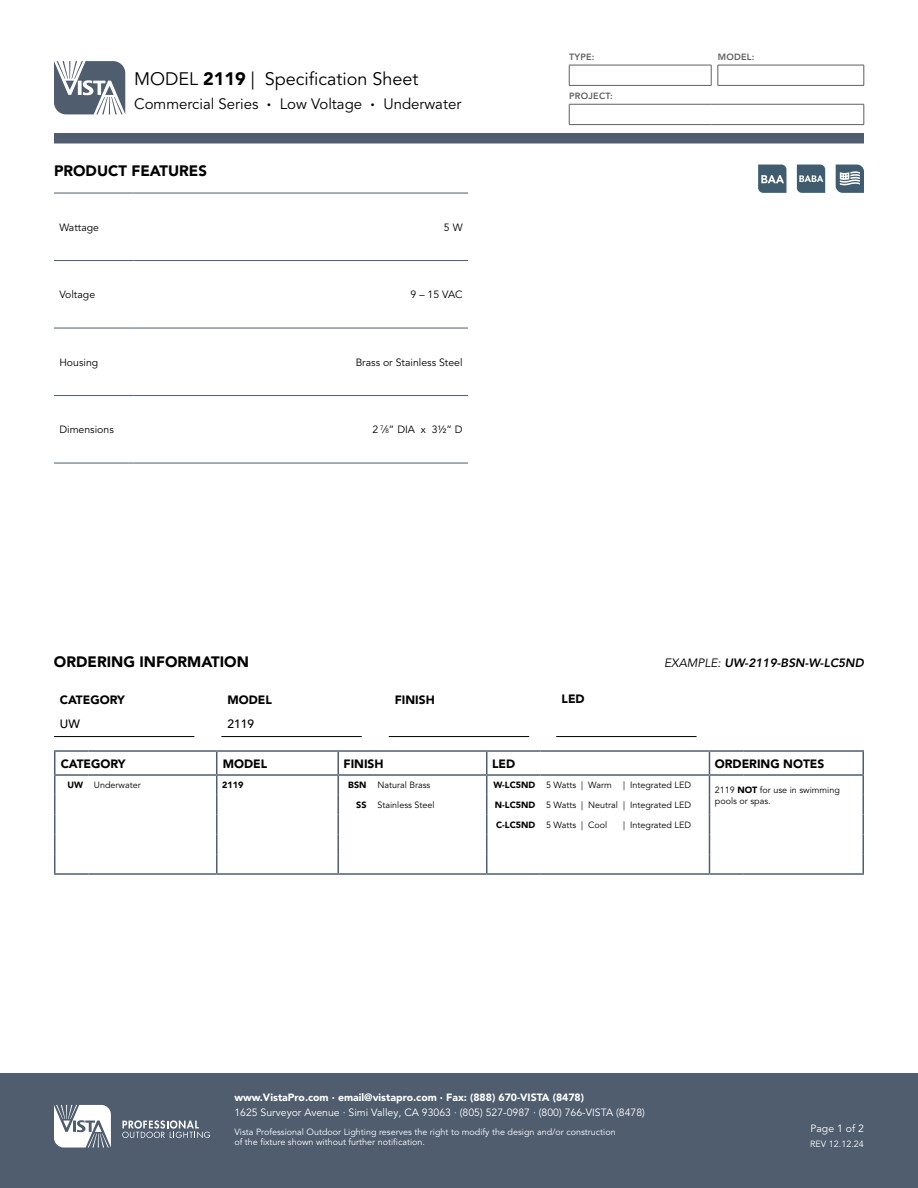
<style>
.page{position:relative;width:918px;height:1188px;background:#fff}
.page>*{position:absolute;margin:0;border:0;box-sizing:border-box;transform-origin:0 0}
.t1{font:18px "Avenir LT Pro";color:#000}
.t2{font:15px "Avenir LT Pro";color:#000}
.t3{font:900 15px "Avenir LT Pro";color:#000}
.t4{font:900 12px "Avenir LT Pro";color:#000}
.t5{font:italic 800 12px "Avenir LT Pro";color:#000}
.t6{font:500 12px "Avenir LT Pro";color:#000}
.t7{font:10.5px "Avenir LT Pro";color:#fff}
.t8{font:10.5px "Avenir LT Pro";color:#000}
.t9{font:900 10.5px "Avenir LT Pro";color:#fff}
.t10{font:9px/10.8px "Avenir LT Pro";color:#000}
.t11{font:9px/10.8px "Avenir LT Pro";color:#fff}
.t12{font:800 9px "Avenir LT Pro";letter-spacing:.025em;color:#5f5f5f}
.t13{font:900 9px "Avenir LT Pro";color:#000}
.s1{font-weight:900}
.s2{font-size:6.3px}
.s3{font-weight:400}
</style>
<div class="page">
<div style="left:0;top:1074px;width:918px;height:114px;background:#4f5d6f"></div>
<svg style="left:54px;top:1105px;width:57px;height:43px"></svg>
<svg style="left:122px;top:1120px;width:88px;height:18px"></svg>
<svg style="left:54px;top:61px;width:71px;height:53px"></svg>
<div style="left:54px;top:133px;width:810px;height:10px;background:#4f5d6f"></div>
<svg style="left:864px;top:104px;width:1px;height:20px"></svg>
<hr style="left:569px;top:65px;width:142px;height:1px;background:#5f6060">
<svg style="left:569px;top:65px;width:1px;height:20px"></svg>
<svg style="left:711px;top:65px;width:1px;height:20px"></svg>
<hr style="left:569px;top:85px;width:142px;height:1px;background:#5f6060">
<hr style="left:718px;top:85px;width:146px;height:1px;background:#5f6060">
<hr style="left:718px;top:65px;width:146px;height:1px;background:#5f5f5f">
<svg style="left:718px;top:65px;width:1px;height:20px"></svg>
<svg style="left:864px;top:65px;width:1px;height:20px"></svg>
<hr style="left:569px;top:104px;width:142px;height:1px;background:#5f5f5f">
<svg style="left:569px;top:104px;width:1px;height:20px"></svg>
<hr style="left:718px;top:104px;width:146px;height:1px;background:#5f5f5f">
<hr style="left:569px;top:124px;width:142px;height:1px;background:#5f5f5f">
<hr style="left:718px;top:124px;width:146px;height:1px;background:#5f5f5f">
<svg style="left:836px;top:165px;width:28px;height:28px"></svg>
<svg style="left:797px;top:165px;width:28px;height:28px"></svg>
<svg style="left:758px;top:165px;width:28px;height:28px"></svg>
<hr style="left:54px;top:193px;width:79px;height:1px;background:#4f5d6f">
<hr style="left:133px;top:193px;width:335px;height:1px;background:#4f5d6f">
<hr style="left:54px;top:260px;width:79px;height:1px;background:#4f5d6f">
<hr style="left:133px;top:260px;width:335px;height:1px;background:#4f5d6f">
<hr style="left:54px;top:328px;width:79px;height:1px;background:#4f5d6f">
<hr style="left:133px;top:328px;width:335px;height:1px;background:#4f5d6f">
<hr style="left:54px;top:395px;width:79px;height:1px;background:#4f5d6f">
<hr style="left:54px;top:463px;width:79px;height:1px;background:#4f5d6f">
<hr style="left:133px;top:395px;width:335px;height:1px;background:#4f5d6f">
<hr style="left:133px;top:463px;width:335px;height:1px;background:#4f5d6f">
<hr style="left:54px;top:736px;width:140px;height:1px;background:#000">
<hr style="left:221px;top:736px;width:141px;height:1px;background:#000">
<hr style="left:389px;top:736px;width:140px;height:1px;background:#000">
<hr style="left:556px;top:736px;width:141px;height:1px;background:#000">
<hr style="left:54px;top:750px;width:34px;height:2px;background:#4f5d6f">
<hr style="left:88px;top:750px;width:129px;height:2px;background:#4f5d6f">
<hr style="left:217px;top:750px;width:121px;height:2px;background:#4f5d6f">
<hr style="left:337px;top:752px;width:2px;height:22px;background:#4f5d6f">
<hr style="left:338px;top:750px;width:34px;height:2px;background:#4f5d6f">
<hr style="left:372px;top:750px;width:115px;height:2px;background:#4f5d6f">
<hr style="left:487px;top:750px;width:54px;height:2px;background:#4f5d6f">
<hr style="left:541px;top:750px;width:168px;height:2px;background:#4f5d6f">
<hr style="left:709px;top:750px;width:34px;height:2px;background:#4f5d6f">
<hr style="left:743px;top:750px;width:121px;height:2px;background:#4f5d6f">
<hr style="left:862px;top:752px;width:2px;height:22px;background:#4f5d6f">
<hr style="left:54px;top:774px;width:34px;height:2px;background:#4f5d6f">
<hr style="left:88px;top:774px;width:129px;height:2px;background:#4f5d6f">
<hr style="left:217px;top:774px;width:121px;height:2px;background:#4f5d6f">
<svg style="left:337px;top:776px;width:2px;height:19px"></svg>
<hr style="left:338px;top:774px;width:34px;height:2px;background:#4f5d6f">
<hr style="left:372px;top:774px;width:115px;height:2px;background:#4f5d6f">
<hr style="left:487px;top:774px;width:54px;height:2px;background:#4f5d6f">
<hr style="left:541px;top:774px;width:168px;height:2px;background:#4f5d6f">
<hr style="left:709px;top:774px;width:34px;height:2px;background:#4f5d6f">
<hr style="left:743px;top:774px;width:121px;height:2px;background:#4f5d6f">
<svg style="left:862px;top:776px;width:2px;height:19px"></svg>
<hr style="left:862px;top:795px;width:2px;height:20px;background:#4f5d6f">
<hr style="left:337px;top:795px;width:2px;height:20px;background:#4f5d6f">
<svg style="left:337px;top:815px;width:2px;height:19px"></svg>
<svg style="left:862px;top:815px;width:2px;height:19px"></svg>
<hr style="left:337px;top:834px;width:2px;height:20px;background:#4f5d6f">
<hr style="left:862px;top:834px;width:2px;height:20px;background:#4f5d6f">
<svg style="left:54px;top:752px;width:1px;height:121px"></svg>
<hr style="left:54px;top:873px;width:34px;height:2px;background:#4f5d6f">
<hr style="left:88px;top:873px;width:129px;height:2px;background:#4f5d6f">
<svg style="left:216px;top:752px;width:1px;height:121px"></svg>
<hr style="left:217px;top:873px;width:121px;height:2px;background:#4f5d6f">
<svg style="left:337px;top:854px;width:2px;height:19px"></svg>
<hr style="left:338px;top:873px;width:34px;height:2px;background:#4f5d6f">
<hr style="left:372px;top:873px;width:115px;height:2px;background:#4f5d6f">
<svg style="left:486px;top:752px;width:1px;height:121px"></svg>
<hr style="left:487px;top:873px;width:54px;height:2px;background:#4f5d6f">
<hr style="left:541px;top:873px;width:168px;height:2px;background:#4f5d6f">
<svg style="left:709px;top:752px;width:1px;height:121px"></svg>
<hr style="left:709px;top:873px;width:34px;height:2px;background:#4f5d6f">
<svg style="left:862px;top:854px;width:2px;height:19px"></svg>
<hr style="left:743px;top:873px;width:121px;height:2px;background:#4f5d6f">
<h1 class="t1" style="left:134px;top:68px;width:286px">MODEL <span class="s1">2119</span> | Specification Sheet</h1>
<h2 class="t2" style="left:134px;top:95px;width:329px">Commercial Series <span class="s1">·</span> Low Voltage <span class="s1">·</span> Underwater</h2>
<h2 class="t3" style="left:54px;top:162px;width:155px">PRODUCT FEATURES</h2>
<p class="t8" style="left:59px;top:221px;width:41px">Wattage</p>
<p class="t8" style="left:444px;top:221px;width:20px">5 W</p>
<p class="t8" style="left:59px;top:288px;width:37px">Voltage</p>
<p class="t8" style="left:411px;top:288px;width:53px">9 – 15 VAC</p>
<p class="t8" style="left:59px;top:356px;width:40px">Housing</p>
<p class="t8" style="left:356px;top:356px;width:108px">Brass or Stainless Steel</p>
<p class="t8" style="left:59px;top:423px;width:56px">Dimensions</p>
<p class="t8" style="left:372px;top:423px;width:92px">2 <sup>7</sup>∕<span class="s2">8</span>” DIA x 3½” D</p>
<p class="t12" style="left:569px;top:52px;width:27px">TYPE:</p>
<p class="t12" style="left:718px;top:52px;width:38px">MODEL:</p>
<p class="t12" style="left:569px;top:91px;width:45px">PROJECT:</p>
<h2 class="t3" style="left:54px;top:653px;width:196px">ORDERING INFORMATION</h2>
<h3 class="t5" style="left:664px;top:656px;width:201px"><span class="s3">EXAMPLE:</span> UW-2119-BSN-W-LC5ND</h3>
<h3 class="t4" style="left:60px;top:693px;width:66px">CATEGORY</h3>
<h3 class="t4" style="left:227px;top:693px;width:46px">MODEL</h3>
<h3 class="t4" style="left:395px;top:693px;width:41px">FINISH</h3>
<h3 class="t4" style="left:562px;top:692px;width:25px">LED</h3>
<h3 class="t6" style="left:60px;top:716px;width:21px">UW</h3>
<h3 class="t6" style="left:227px;top:716px;width:28px">2119</h3>
<h3 class="t4" style="left:61px;top:756px;width:66px">CATEGORY</h3>
<h3 class="t4" style="left:223px;top:756px;width:46px">MODEL</h3>
<h3 class="t4" style="left:344px;top:756px;width:41px">FINISH</h3>
<h3 class="t4" style="left:492px;top:756px;width:25px">LED</h3>
<h3 class="t4" style="left:715px;top:756px;width:111px">ORDERING NOTES</h3>
<p class="t10" style="left:67px;top:780px;width:75px"><span class="s1">UW</span> Underwater</p>
<p class="t13" style="left:222px;top:780px;width:23px">2119</p>
<p class="t10" style="left:348px;top:780px;width:84px"><span class="s1">BSN</span> Natural Brass</p>
<p class="t10" style="left:493px;top:780px;width:199px"><span class="s1">W-LC5ND</span> 5 Watts | Warm | Integrated LED</p>
<p class="t10" style="left:715px;top:784px;width:127px">2119 <span class="s1">NOT</span> for use in swimming pools or spas.</p>
<p class="t10" style="left:356px;top:800px;width:80px"><span class="s1">SS</span> Stainless Steel</p>
<p class="t10" style="left:495px;top:795px;width:198px;line-height:19.8px"><span class="s1">N-LC5ND</span> 5 Watts | Neutral | Integrated LED<br><span class="s1">C-LC5ND</span> 5 Watts | Cool</p>
<p class="t10" style="left:623px;top:820px;width:70px">| Integrated LED</p>
<p class="t9" style="left:234px;top:1091px;width:351px">www.VistaPro.com · email@vistapro.com · Fax: (888) 670-VISTA (8478)</p>
<p class="t7" style="left:234px;top:1106px;width:412px">1625 Surveyor Avenue · Simi Valley, CA 93063 · (805) 527-0987 · (800) 766-VISTA (8478)</p>
<p class="t11" style="left:234px;top:1126px;width:383px">Vista Professional Outdoor Lighting reserves the right to modify the design and/or construction of the fixture shown without further notification.</p>
<p class="t7" style="left:811px;top:1122px;width:55px">Page 1 of 2</p>
<p class="t11" style="left:810px;top:1139px;width:55px">REV 12.12.24</p>
</div>
